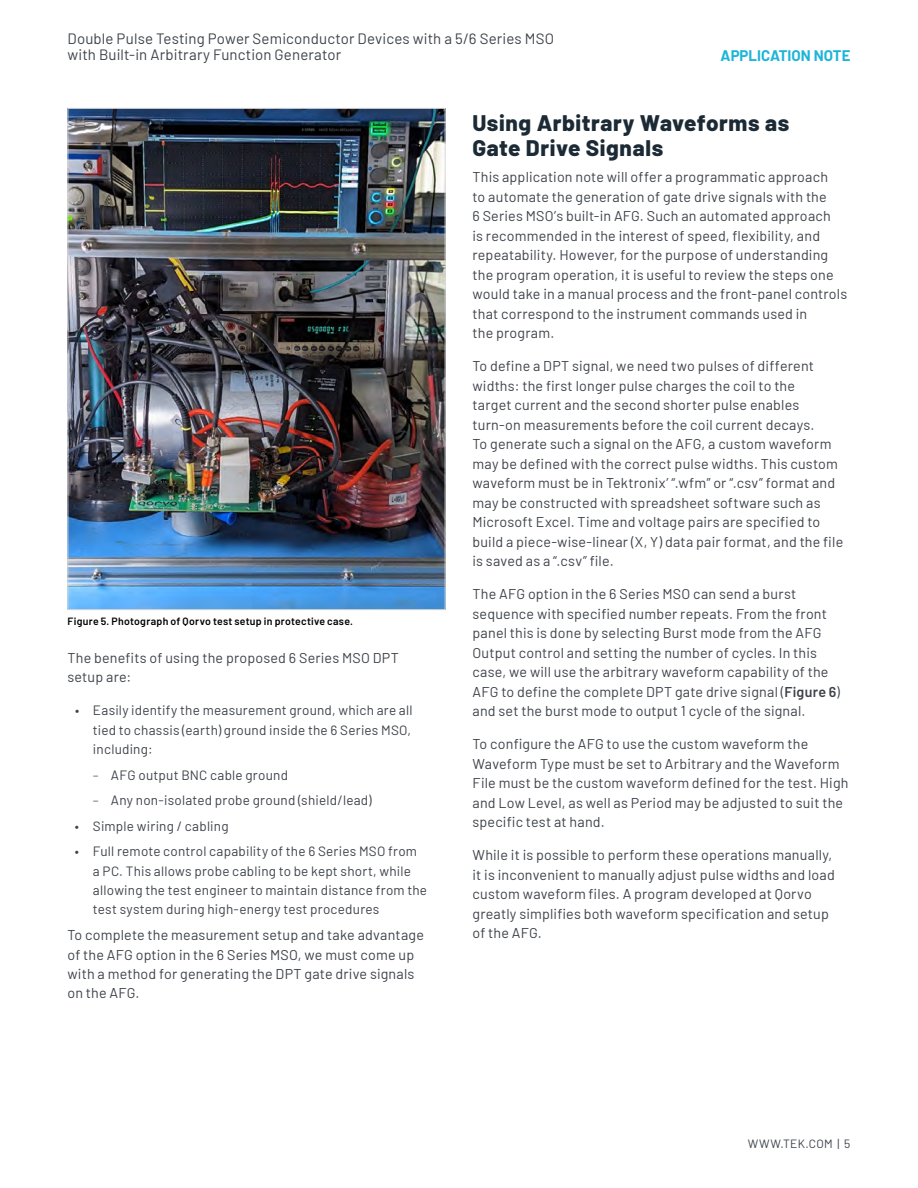
<style>
.page{position:relative;width:918px;height:1188px;background:#fff}
.page>*{position:absolute;margin:0;border:0;box-sizing:border-box;transform-origin:0 0}
.t1{font:800 22.5px/25.5px "Barlow";letter-spacing:.025em;color:#1b2a35}
.t2{font:15px/16.5px "Barlow";letter-spacing:.01em;color:#3e434a}
.t3{font:700 15px "Barlow";color:#1cb5d8}
.t4{font:14.25px/19.5px "Barlow";letter-spacing:.015em;color:#3e434a}
.t5{font:13.5px/19.5px "Barlow";letter-spacing:.015em;color:#3e434a;text-align:justify}
.t6{font:12px "Barlow";letter-spacing:.025em;color:#3e434a}
.t7{font:600 10.5px "Barlow";letter-spacing:.025em;color:#000}
.s1{font-weight:300}
.s2{font-weight:600}
</style>
<div class="page">
<img style="left:70px;top:110px;width:374px;height:498px">
<p class="t2" style="left:68px;top:29px;width:488px">Double Pulse Testing Power Semiconductor Devices with a 5/6 Series MSO with Built-in Arbitrary Function Generator</p>
<p class="t3" style="left:721px;top:44px;width:131px">APPLICATION NOTE</p>
<p class="t7" style="left:68px;top:614px;width:287px">Figure 5. Photograph of Qorvo test setup in protective case.</p>
<p class="t4" style="left:68px;top:647px;width:333px">The benefits of using the proposed 6 Series MSO DPT setup are:</p>
<p class="t5" style="left:93px;top:699px;width:321px;text-indent:-18px">• Easily identify the measurement ground, which are all tied to chassis (earth) ground inside the 6 Series MSO, including:</p>
<p class="t5" style="left:93px;top:764px;width:197px"><span class="s1">–</span> AFG output BNC cable ground</p>
<p class="t5" style="left:93px;top:789px;width:280px"><span class="s1">–</span> Any non-isolated probe ground (shield/lead)</p>
<p class="t5" style="left:75px;top:815px;width:155px">• Simple wiring / cabling</p>
<p class="t5" style="left:93px;top:840px;width:336px;text-align:left;text-indent:-18px">• Full remote control capability of the 6 Series MSO from a PC. This allows probe cabling to be kept short, while allowing the test engineer to maintain distance from the test system during high-energy test procedures</p>
<p class="t4" style="left:68px;top:924px;width:358px">To complete the measurement setup and take advantage of the AFG option in the 6 Series MSO, we must come up with a method for generating the DPT gate drive signals on the AFG.</p>
<h1 class="t1" style="left:472px;top:108px;width:318px">Using Arbitrary Waveforms as<br>Gate Drive Signals</h1>
<p class="t4" style="left:472px;top:166px;width:376px">This application note will offer a programmatic approach<br>to automate the generation of gate drive signals with the<br>6 Series MSO’s built-in AFG. Such an automated approach<br>is recommended in the interest of speed, flexibility, and repeatability. However, for the purpose of understanding the program operation, it is useful to review the steps one would take in a manual process and the front-panel controls that correspond to the instrument commands used in<br>the program.</p>
<p class="t4" style="left:472px;top:355px;width:372px">To define a DPT signal, we need two pulses of different widths: the first longer pulse charges the coil to the<br>target current and the second shorter pulse enables turn-on measurements before the coil current decays.<br>To generate such a signal on the AFG, a custom waveform may be defined with the correct pulse widths. This custom waveform must be in Tektronix’ “.wfm” or “.csv” format and may be constructed with spreadsheet software such as Microsoft Excel. Time and voltage pairs are specified to build a piece-wise-linear (X, Y) data pair format, and the file is saved as a “.csv” file.</p>
<p class="t4" style="left:472px;top:583px;width:369px">The AFG option in the 6 Series MSO can send a burst sequence with specified number repeats. From the front panel this is done by selecting Burst mode from the AFG Output control and setting the number of cycles. In this case, we will use the arbitrary waveform capability of the AFG to define the complete DPT gate drive signal (<span class="s2">Figure 6</span>) and set the burst mode to output 1 cycle of the signal.</p>
<p class="t4" style="left:472px;top:733px;width:378px">To configure the AFG to use the custom waveform the Waveform Type must be set to Arbitrary and the Waveform File must be the custom waveform defined for the test. High and Low Level, as well as Period may be adjusted to suit the specific test at hand.</p>
<p class="t4" style="left:472px;top:844px;width:364px">While it is possible to perform these operations manually, it is inconvenient to manually adjust pulse widths and load custom waveform files. A program developed at Qorvo greatly simplifies both waveform specification and setup of the AFG.</p>
<p class="t6" style="left:748px;top:1135px;width:104px">WWW.TEK.COM | 5</p>
</div>
